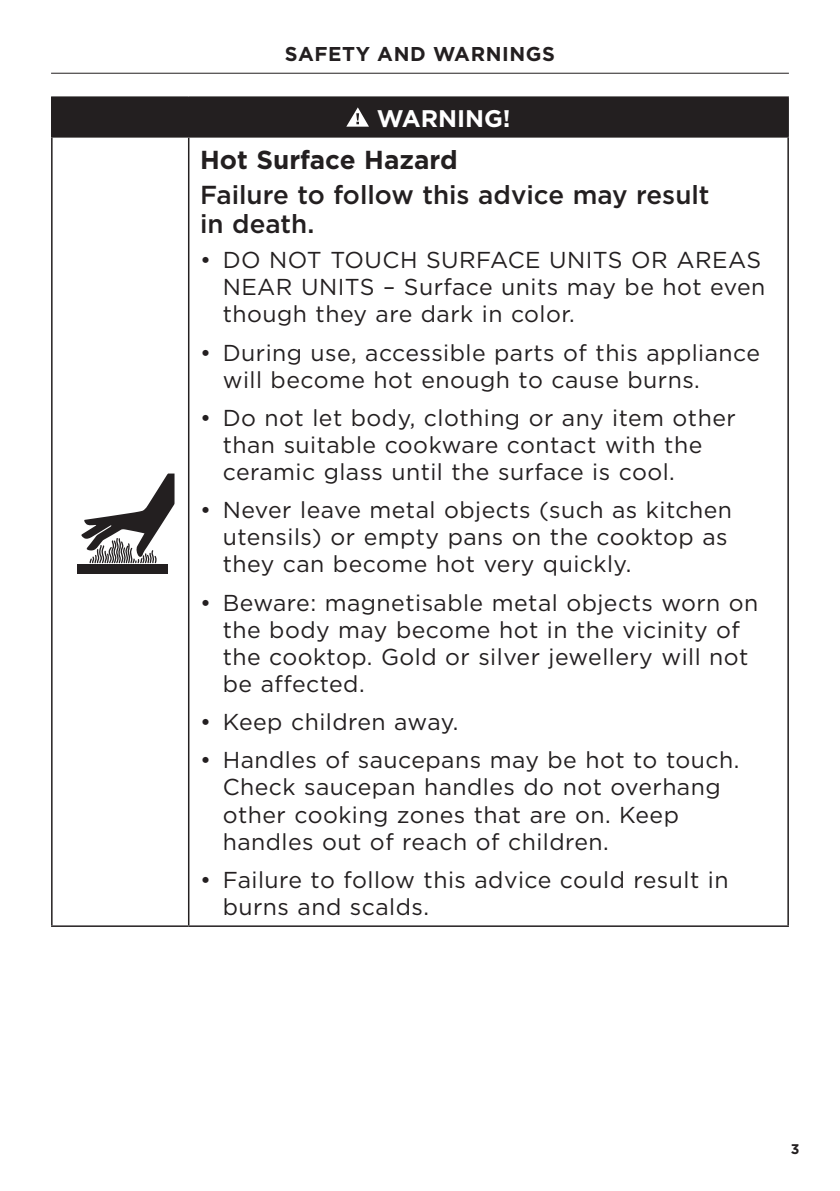
<style>
.page{position:relative;width:840px;height:1191px;background:#fff}
.page>*{position:absolute;margin:0;border:0;box-sizing:border-box;transform-origin:0 0}
.t1{font:500 26px/29px "Gotham";color:#231f20}
.t2{font:700 26px "Gotham";color:#231f20}
.t3{font:700 24px "Gotham";color:#fff}
.t4{font:23px/27px "Gotham";letter-spacing:.02em;color:#231f20}
.t5{font:700 20px "Gotham";letter-spacing:.03em;color:#231f20}
.t6{font:700 14px "Gotham";color:#231f20}
</style>
<div class="page">
<hr style="left:51px;top:73px;width:737px;height:1px;background:#231f20">
<div style="left:52px;top:97px;width:735px;height:40px;background:#231f20"></div>
<hr style="left:51px;top:138px;width:2px;height:787px;background:#231f20">
<hr style="left:188px;top:138px;width:1px;height:787px;background:#231f20">
<hr style="left:787px;top:138px;width:1px;height:787px;background:#231f20">
<hr style="left:51px;top:925px;width:138px;height:2px;background:#231f20">
<hr style="left:189px;top:925px;width:599px;height:2px;background:#231f20">
<hr style="left:51px;top:96px;width:138px;height:2px;background:#231f20">
<hr style="left:51px;top:98px;width:2px;height:38px;background:#231f20">
<hr style="left:189px;top:96px;width:599px;height:2px;background:#231f20">
<hr style="left:787px;top:98px;width:1px;height:38px;background:#231f20">
<hr style="left:51px;top:136px;width:138px;height:2px;background:#231f20">
<hr style="left:189px;top:136px;width:599px;height:2px;background:#231f20">
<svg style="left:346px;top:107px;width:23px;height:20px"></svg>
<div style="left:77px;top:564px;width:91px;height:10px;background:#231f20"></div>
<svg style="left:81px;top:473px;width:94px;height:91px"></svg>
<p class="t5" style="left:285px;top:40px;width:271px">SAFETY AND WARNINGS</p>
<p class="t3" style="left:377px;top:102px;width:135px">WARNING!</p>
<p class="t2" style="left:200px;top:143px;width:259px">Hot Surface Hazard</p>
<p class="t1" style="left:200px;top:180px;width:510px">Failure to follow this advice may result in death.</p>
<p class="t4" style="left:223px;top:246px;width:544px;text-indent:-23px">• DO NOT TOUCH SURFACE UNITS OR AREAS<br>NEAR UNITS – Surface units may be hot even though they are dark in color.</p>
<p class="t4" style="left:223px;top:338px;width:538px;text-indent:-23px">• During use, accessible parts of this appliance will become hot enough to cause burns.</p>
<p class="t4" style="left:223px;top:404px;width:514px;text-indent:-23px">• Do not let body, clothing or any item other than suitable cookware contact with the ceramic glass until the surface is cool.</p>
<p class="t4" style="left:223px;top:496px;width:510px;text-indent:-23px">• Never leave metal objects (such as kitchen utensils) or empty pans on the cooktop as they can become hot very quickly.</p>
<p class="t4" style="left:223px;top:588px;width:537px;text-indent:-23px">• Beware: magnetisable metal objects worn on the body may become hot in the vicinity of the cooktop. Gold or silver jewellery will not be affected.</p>
<p class="t4" style="left:200px;top:708px;width:260px">• Keep children away.</p>
<p class="t4" style="left:223px;top:746px;width:517px;text-indent:-23px">• Handles of saucepans may be hot to touch.<br>Check saucepan handles do not overhang other cooking zones that are on. Keep handles out of reach of children.</p>
<p class="t4" style="left:223px;top:865px;width:507px;text-indent:-23px">• Failure to follow this advice could result in burns and scalds.</p>
<p class="t6" style="left:790px;top:1139px;width:10px">3</p>
</div>
